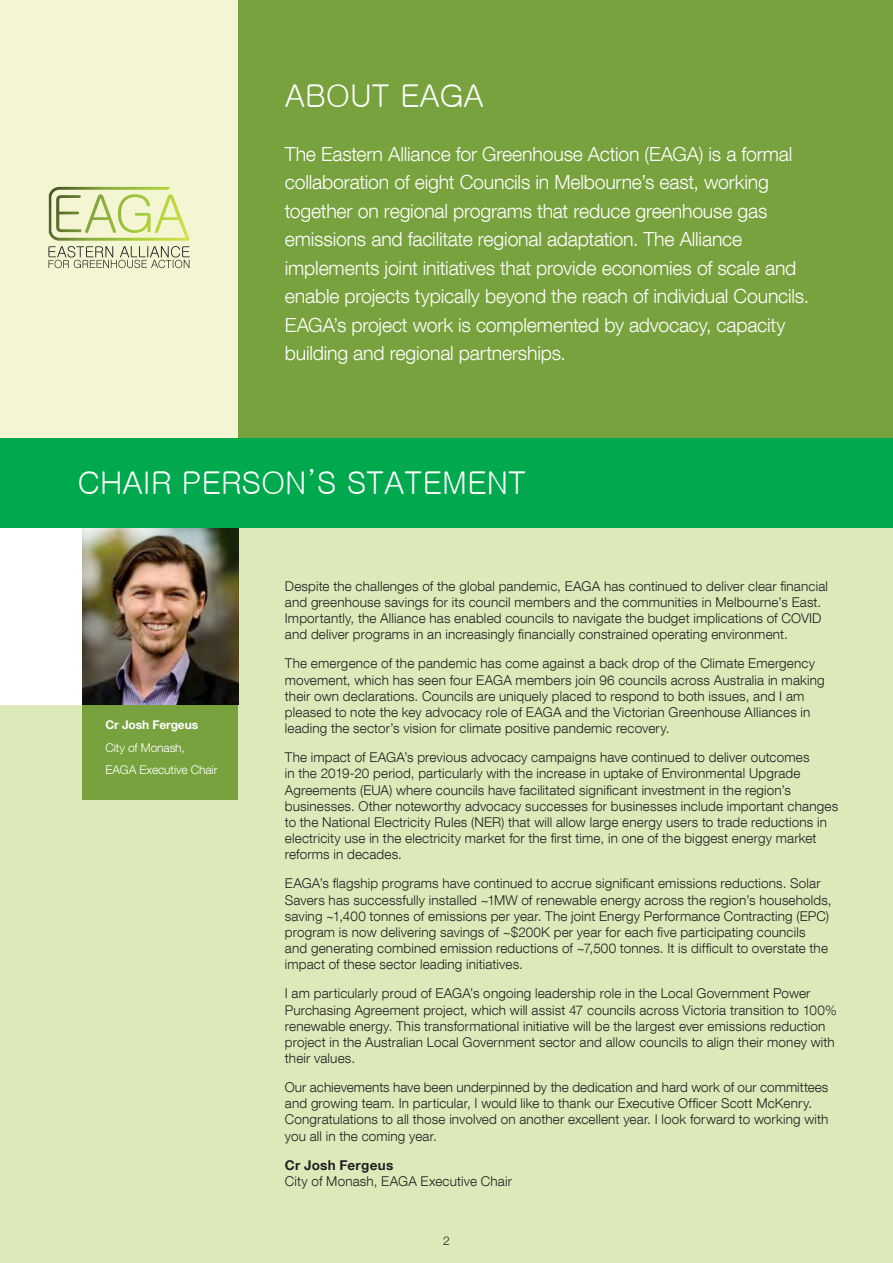
<style>
.page{position:relative;width:893px;height:1263px;background:#fff}
.page>*{position:absolute;margin:0;border:0;box-sizing:border-box;transform-origin:0 0}
.t1{font:31.5px "Gulim";letter-spacing:-.01em;color:#fff}
.t2{font:300 19.5px/28.5px "Helvetica Neue LT Com";letter-spacing:-.01em;color:#fff}
.t3{font:300 13.5px/16.2px "Helvetica Neue LT Com";letter-spacing:.01em;color:#231f20}
.t4{font:300 12px/22.5px "Helvetica Neue LT Com";letter-spacing:-.01em;color:#fff}
.t5{font:300 12px "Helvetica Neue";color:#231f20}
.s1{font-weight:700}
</style>
<div class="page">
<div style="left:0;top:0;width:238px;height:455px;background:#f4f6d3"></div>
<div style="left:238px;top:0;width:655px;height:463px;background:#77a23d"></div>
<div style="left:0;top:527px;width:893px;height:736px;background:#dceaba"></div>
<div style="left:82px;top:527px;width:156px;height:272px;background:#77a23d"></div>
<div style="left:0;top:438px;width:155px;height:267px;background:#fff"></div>
<img style="left:82px;top:527px;width:156px;height:178px">
<div style="left:0;top:438px;width:893px;height:89px;background:#00a94e"></div>
<svg style="left:48px;top:187px;width:142px;height:81px"></svg>
<p class="t1" style="left:285px;top:79px;width:200px">ABOUT EAGA</p>
<p class="t2" style="left:285px;top:139px;width:526px">The Eastern Alliance for Greenhouse Action (EAGA) is a formal collaboration of eight Councils in Melbourne’s east, working together on regional programs that reduce greenhouse gas emissions and facilitate regional adaptation. The Alliance implements joint initiatives that provide economies of scale and enable projects typically beyond the reach of individual Councils.<br>EAGA’s project work is complemented by advocacy, capacity building and regional partnerships.</p>
<p class="t1" style="left:78px;top:467px;width:450px">CHAIR PERSON’S STATEMENT</p>
<p class="t4" style="left:106px;top:714px;width:113px"><span class="s1">Cr Josh Fergeus<br></span>City of Monash,<br>EAGA Executive Chair</p>
<p class="t3" style="left:285px;top:578px;width:545px">Despite the challenges of the global pandemic, EAGA has continued to deliver clear financial and greenhouse savings for its council members and the communities in Melbourne’s East.<br>Importantly, the Alliance has enabled councils to navigate the budget implications of COVID and deliver programs in an increasingly financially constrained operating environment.</p>
<p class="t3" style="left:285px;top:655px;width:541px">The emergence of the pandemic has come against a back drop of the Climate Emergency movement, which has seen four EAGA members join 96 councils across Australia in making their own declarations. Councils are uniquely placed to respond to both issues, and I am pleased to note the key advocacy role of EAGA and the Victorian Greenhouse Alliances in leading the sector’s vision for climate positive pandemic recovery.</p>
<p class="t3" style="left:285px;top:749px;width:555px">The impact of EAGA’s previous advocacy campaigns have continued to deliver outcomes<br>in the 2019-20 period, particularly with the increase in uptake of Environmental Upgrade Agreements (EUA) where councils have facilitated significant investment in the region’s businesses. Other noteworthy advocacy successes for businesses include important changes to the National Electricity Rules (NER) that will allow large energy users to trade reductions in electricity use in the electricity market for the first time, in one of the biggest energy market reforms in decades.</p>
<p class="t3" style="left:285px;top:875px;width:548px">EAGA’s flagship programs have continued to accrue significant emissions reductions. Solar Savers has successfully installed ~1MW of renewable energy across the region’s households, saving ~1,400 tonnes of emissions per year. The joint Energy Performance Contracting (EPC) program is now delivering savings of ~$200K per year for each five participating councils<br>and generating combined emission reductions of ~7,500 tonnes. It is difficult to overstate the impact of these sector leading initiatives.</p>
<p class="t3" style="left:285px;top:985px;width:553px">I am particularly proud of EAGA’s ongoing leadership role in the Local Government Power Purchasing Agreement project, which will assist 47 councils across Victoria transition to 100% renewable energy. This transformational initiative will be the largest ever emissions reduction project in the Australian Local Government sector and allow councils to align their money with their values.</p>
<p class="t3" style="left:285px;top:1079px;width:545px">Our achievements have been underpinned by the dedication and hard work of our committees and growing team. In particular, I would like to thank our Executive Officer Scott McKenry.<br>Congratulations to all those involved on another excellent year. I look forward to working with you all in the coming year.</p>
<p class="t3" style="left:285px;top:1156px;width:229px"><span class="s1">Cr Josh Fergeus<br></span>City of Monash, EAGA Executive Chair</p>
<p class="t5" style="left:443px;top:1231px;width:8px">2</p>
</div>
